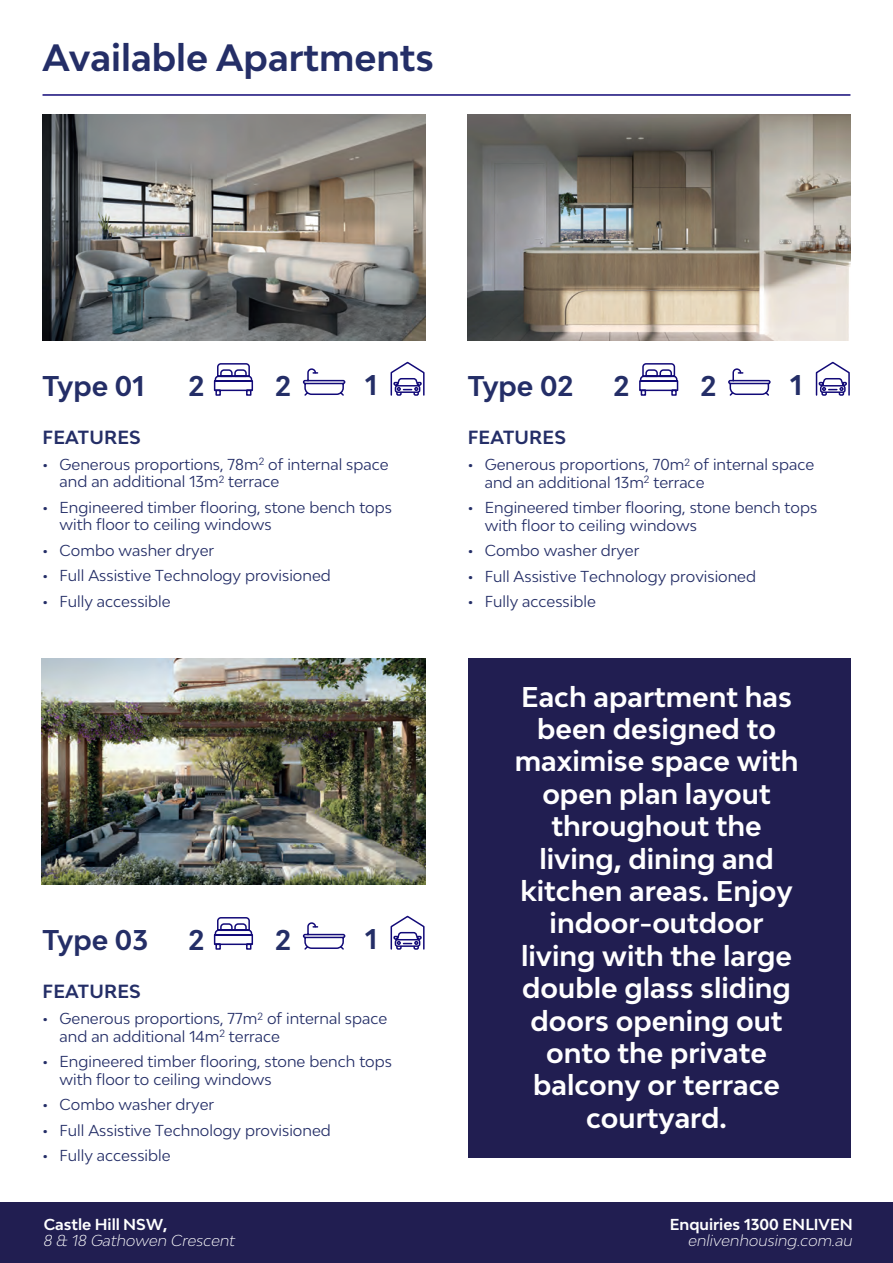
<style>
.page{position:relative;width:893px;height:1263px;background:#fff}
.page>*{position:absolute;margin:0;border:0;box-sizing:border-box;transform-origin:0 0}
.t1{font:700 36px "Bw Modelica";color:#242e67}
.t2{font:700 27px/32.4px "Bw Modelica";color:#fff;text-align:center}
.t3{font:700 27px "Bw Modelica";color:#242e67}
.t4{font:700 18px "Bw Modelica";letter-spacing:.01em;color:#242e67}
.t5{font:15px/17.4px "Bw Modelica";color:#242e67}
.t6{font:italic 300 15px "Bw Modelica";color:#fff}
.t7{font:700 15px "Bw Modelica";color:#fff}
.s1{font-family:"Bw Surco";font-weight:500}
</style>
<div class="page">
<div style="left:0;top:1202px;width:893px;height:61px;background:#211e51"></div>
<div style="left:468px;top:658px;width:382px;height:499px;background:#211e51"></div>
<svg style="left:390px;top:361px;width:35px;height:35px"></svg>
<svg style="left:390px;top:915px;width:35px;height:35px"></svg>
<svg style="left:815px;top:361px;width:35px;height:35px"></svg>
<svg style="left:302px;top:368px;width:44px;height:28px"></svg>
<svg style="left:302px;top:922px;width:44px;height:28px"></svg>
<svg style="left:728px;top:368px;width:43px;height:28px"></svg>
<svg style="left:213px;top:363px;width:41px;height:33px"></svg>
<svg style="left:213px;top:917px;width:41px;height:33px"></svg>
<svg style="left:639px;top:363px;width:40px;height:33px"></svg>
<hr style="left:43px;top:94px;width:807px;height:2px;background:#120a78">
<img style="left:43px;top:115px;width:383px;height:225px">
<img style="left:467px;top:115px;width:384px;height:226px">
<img style="left:41px;top:658px;width:384px;height:226px">
<h1 class="t1" style="left:43px;top:34px;width:393px">Available Apartments</h1>
<h2 class="t3" style="left:43px;top:368px;width:103px">Type 01</h2>
<h2 class="t3" style="left:188px;top:368px;width:18px">2</h2>
<h2 class="t3" style="left:275px;top:368px;width:18px">2</h2>
<h2 class="t3" style="left:365px;top:367px;width:14px">1</h2>
<h2 class="t3" style="left:700px;top:368px;width:18px">2</h2>
<h2 class="t3" style="left:468px;top:368px;width:107px">Type 02</h2>
<h2 class="t3" style="left:614px;top:368px;width:18px">2</h2>
<h2 class="t3" style="left:790px;top:367px;width:14px">1</h2>
<p class="t4" style="left:43px;top:425px;width:100px">FEATURES</p>
<p class="t5" style="left:60px;top:455px;width:331px;text-indent:-17px"><span class="s1">•</span> Generous proportions, 78m<sup>2</sup> of internal space and an additional 13m<sup>2</sup> terrace</p>
<p class="t5" style="left:60px;top:498px;width:334px;text-indent:-17px"><span class="s1">•</span> Engineered timber flooring, stone bench tops with floor to ceiling windows</p>
<p class="t5" style="left:43px;top:541px;width:173px"><span class="s1">•</span> Combo washer dryer</p>
<p class="t5" style="left:43px;top:566px;width:290px"><span class="s1">•</span> Full Assistive Technology provisioned</p>
<p class="t5" style="left:43px;top:592px;width:130px"><span class="s1">•</span> Fully accessible</p>
<h2 class="t3" style="left:43px;top:922px;width:107px">Type 03</h2>
<h2 class="t3" style="left:188px;top:922px;width:18px">2</h2>
<h2 class="t3" style="left:275px;top:922px;width:18px">2</h2>
<h2 class="t3" style="left:365px;top:921px;width:14px">1</h2>
<p class="t4" style="left:43px;top:979px;width:100px">FEATURES</p>
<p class="t5" style="left:60px;top:1010px;width:329px;text-indent:-17px"><span class="s1">•</span> Generous proportions, 77m<sup>2</sup> of internal space and an additional 14m<sup>2</sup> terrace</p>
<p class="t5" style="left:60px;top:1052px;width:334px;text-indent:-17px"><span class="s1">•</span> Engineered timber flooring, stone bench tops with floor to ceiling windows</p>
<p class="t5" style="left:43px;top:1095px;width:173px"><span class="s1">•</span> Combo washer dryer</p>
<p class="t5" style="left:43px;top:1121px;width:290px"><span class="s1">•</span> Full Assistive Technology provisioned</p>
<p class="t5" style="left:43px;top:1146px;width:130px"><span class="s1">•</span> Fully accessible</p>
<p class="t7" style="left:44px;top:1214px;width:125px">Castle Hill NSW,</p>
<p class="t6" style="left:44px;top:1231px;width:193px">8 &amp; 18 Gathowen Crescent</p>
<p class="t4" style="left:468px;top:425px;width:100px">FEATURES</p>
<p class="t5" style="left:485px;top:456px;width:331px;text-indent:-17px"><span class="s1">•</span> Generous proportions, 70m<sup>2</sup> of internal space and an additional 13m<sup>2</sup> terrace</p>
<p class="t5" style="left:485px;top:499px;width:334px;text-indent:-17px"><span class="s1">•</span> Engineered timber flooring, stone bench tops with floor to ceiling windows</p>
<p class="t5" style="left:468px;top:542px;width:173px"><span class="s1">•</span> Combo washer dryer</p>
<p class="t5" style="left:468px;top:567px;width:290px"><span class="s1">•</span> Full Assistive Technology provisioned</p>
<p class="t5" style="left:468px;top:593px;width:130px"><span class="s1">•</span> Fully accessible</p>
<p class="t2" style="left:515px;top:680px;width:285px">Each apartment has been designed to maximise space with open plan layout throughout the living, dining and kitchen areas. Enjoy indoor-outdoor living with the large double glass sliding doors opening out onto the private balcony or terrace courtyard.</p>
<p class="t7" style="left:670px;top:1214px;width:184px">Enquiries 1300 ENLIVEN</p>
<p class="t6" style="left:688px;top:1231px;width:166px">enlivenhousing.com.au</p>
</div>
